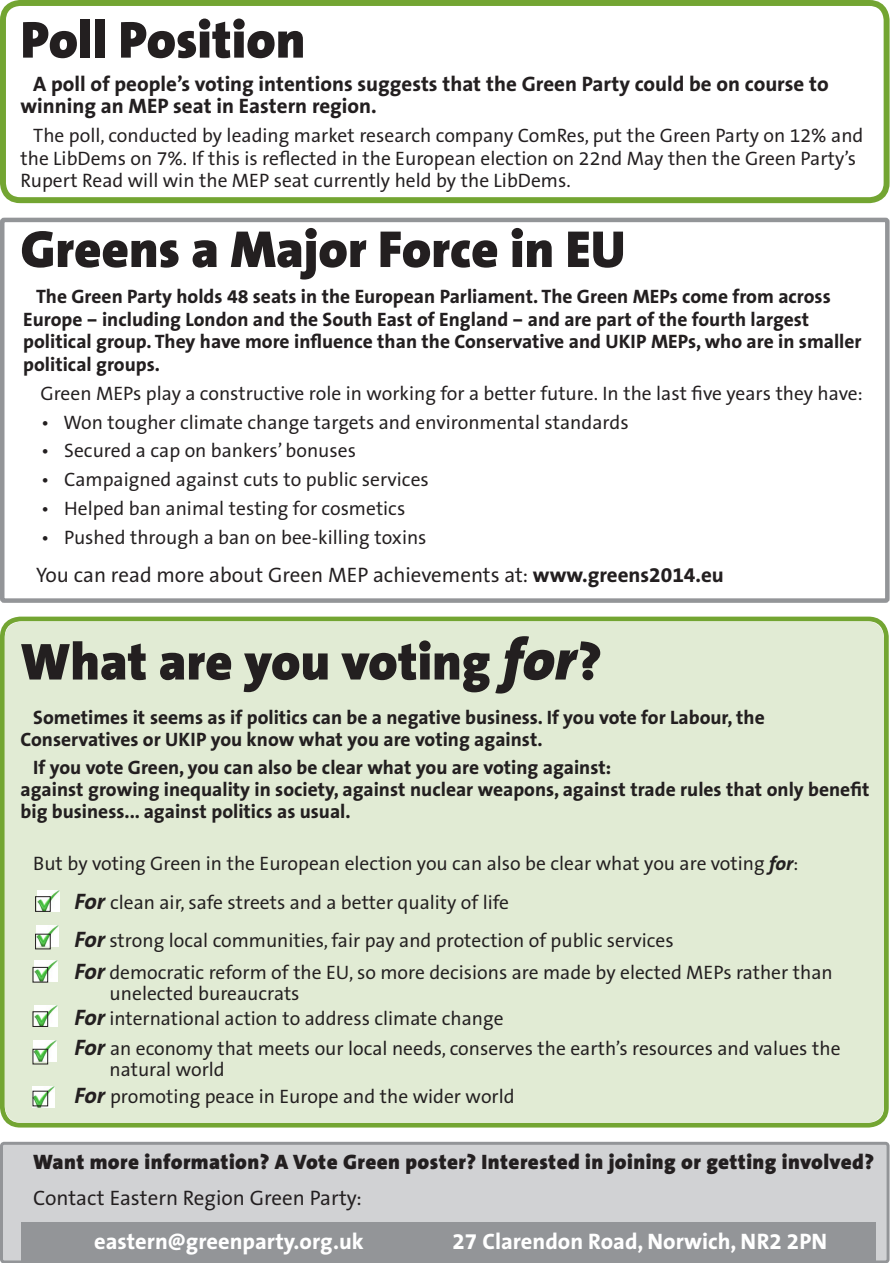
<style>
.page{position:relative;width:893px;height:1263px;background:#fff}
.page>*{position:absolute;margin:0;border:0;box-sizing:border-box;transform-origin:0 0}
.t1{font:52.5px "The Sans BCE W9 Blk";color:#231f20}
.t2{font:700 22.5px "The Sans Office LF";color:#fff}
.t3{font:700 21px/22.5px "The Sans Office LF";color:#231f20}
.t4{font:21px "The Sans Office LF";color:#231f20}
.t5{font:21px "The Sans BCE W9 Blk";letter-spacing:.02em;color:#231f20}
.t6{font:19.5px/22.5px "The Sans Office LF";color:#231f20}
.t7{font:700 19.5px/22.5px "The Sans Office LF";color:#231f20}
.s1{font-weight:700}
.s2{font-family:"The Sans BCE W9 Blk IT";font-size:58.5px}
.s3{font-weight:700;font-style:italic}
.s4{font-weight:700;font-style:italic;font-size:22.5px}
</style>
<div class="page">
<div style="left:3px;top:1142px;width:884px;height:118px;background:#d1d2d4"></div>
<div style="left:0;top:218px;width:890px;height:385px;border:4px solid #939598;border-radius:2px"></div>
<div style="left:21px;top:1222px;width:855px;height:41px;background:#939598"></div>
<div style="left:0;top:617px;width:889px;height:510px;border:5px solid #73a532;border-radius:18px"></div>
<div style="left:5px;top:621px;width:879px;height:502px;background:#e1ebd4;border-radius:17px"></div>
<div style="left:0;top:0;width:890px;height:203px;border:6px solid #73a532;border-radius:17px"></div>
<img style="left:33px;top:1086px;width:22px;height:21px">
<img style="left:34px;top:1041px;width:22px;height:20px">
<img style="left:35px;top:1005px;width:22px;height:21px">
<img style="left:35px;top:961px;width:22px;height:21px">
<div style="left:33px;top:967px;width:15px;height:15px;border:1px solid #231f20"></div>
<div style="left:33px;top:1011px;width:15px;height:16px;border:1px solid #231f20"></div>
<div style="left:33px;top:1049px;width:15px;height:15px;border:1px solid #231f20"></div>
<div style="left:33px;top:1091px;width:15px;height:15px;border:1px solid #231f20"></div>
<img style="left:36px;top:926px;width:23px;height:20px">
<img style="left:37px;top:890px;width:23px;height:21px">
<div style="left:35px;top:896px;width:16px;height:16px;border:1px solid #231f20"></div>
<div style="left:0;top:1142px;width:890px;height:121px;border:3px solid #939598;border-radius:3px"></div>
<div style="left:35px;top:934px;width:16px;height:15px;border:1px solid #231f20"></div>
<h1 class="t1" style="left:21px;top:6px;width:286px">Poll Position</h1>
<p class="t3" style="left:21px;top:72px;width:810px;text-indent:13px">A poll of people’s voting intentions suggests that the Green Party could be on course to winning an MEP seat in Eastern region.</p>
<p class="t6" style="left:21px;top:124px;width:844px;text-indent:13px">The poll, conducted by leading market research company ComRes, put the Green Party on 12% and the LibDems on 7%. If this is reflected in the European election on 22nd May then the Green Party’s<br>Rupert Read will win the MEP seat currently held by the LibDems.</p>
<h1 class="t1" style="left:21px;top:216px;width:606px">Greens a Major Force in EU</h1>
<p class="t7" style="left:23px;top:285px;width:840px;text-indent:13px">The Green Party holds 48 seats in the European Parliament. The Green MEPs come from across Europe – including London and the South East of England – and are part of the fourth largest political group. They have more influence than the Conservative and UKIP MEPs, who are in smaller political groups.</p>
<p class="t6" style="left:40px;top:381px;width:824px">Green MEPs play a constructive role in working for a better future. In the last five years they have:</p>
<p class="t6" style="left:40px;top:410px;width:590px">• Won tougher climate change targets and environmental standards</p>
<p class="t6" style="left:40px;top:439px;width:317px">• Secured a cap on bankers’ bonuses</p>
<p class="t6" style="left:40px;top:468px;width:390px">• Campaigned against cuts to public services</p>
<p class="t6" style="left:40px;top:497px;width:366px">• Helped ban animal testing for cosmetics</p>
<p class="t6" style="left:40px;top:526px;width:388px">• Pushed through a ban on bee-killing toxins</p>
<p class="t4" style="left:36px;top:561px;width:689px">You can read more about Green MEP achievements at: <span class="s1">www.greens2014.eu</span></p>
<h1 class="t1" style="left:21px;top:628px;width:583px">What are you voting <span class="s2">for</span>?</h1>
<p class="t7" style="left:21px;top:706px;width:746px;line-height:21.8px;text-indent:13px">Sometimes it seems as if politics can be a negative business. If you vote for Labour, the<br>Conservatives or UKIP you know what you are voting against.</p>
<p class="t7" style="left:21px;top:756px;width:850px;line-height:21.8px;text-indent:13px">If you vote Green, you can also be clear what you are voting against:<br>against growing inequality in society, against nuclear weapons, against trade rules that only benefit big business... against politics as usual.</p>
<p class="t6" style="left:75px;top:843px;width:725px;line-height:39.8px;text-indent:-41px">But by voting Green in the European election you can also be clear what you are voting <span class="s3">for</span>:<br><span class="s4">For</span> clean air, safe streets and a better quality of life</p>
<p class="t6" style="left:75px;top:924px;width:760px;line-height:32px"><span class="s4">For</span> strong local communities, fair pay and protection of public services<br><span class="s4">For</span> democratic reform of the EU, so more decisions are made by elected MEPs rather than</p>
<p class="t6" style="left:75px;top:981px;width:431px;line-height:24.5px;text-indent:35px">unelected bureaucrats<br><span class="s4">For</span> international action to address climate change</p>
<p class="t6" style="left:110px;top:1037px;width:732px;line-height:21px;text-indent:-35px"><span class="s4">For</span> an economy that meets our local needs, conserves the earth’s resources and values the natural world</p>
<p class="t6" style="left:75px;top:1085px;width:442px"><span class="s4">For</span> promoting peace in Europe and the wider world</p>
<p class="t5" style="left:33px;top:1148px;width:842px">Want more information? A Vote Green poster? Interested in joining or getting involved?</p>
<p class="t4" style="left:33px;top:1184px;width:330px">Contact Eastern Region Green Party:</p>
<p class="t2" style="left:94px;top:1227px;width:271px">eastern@greenparty.org.uk</p>
<p class="t2" style="left:453px;top:1227px;width:376px">27 Clarendon Road, Norwich, NR2 2PN</p>
</div>
